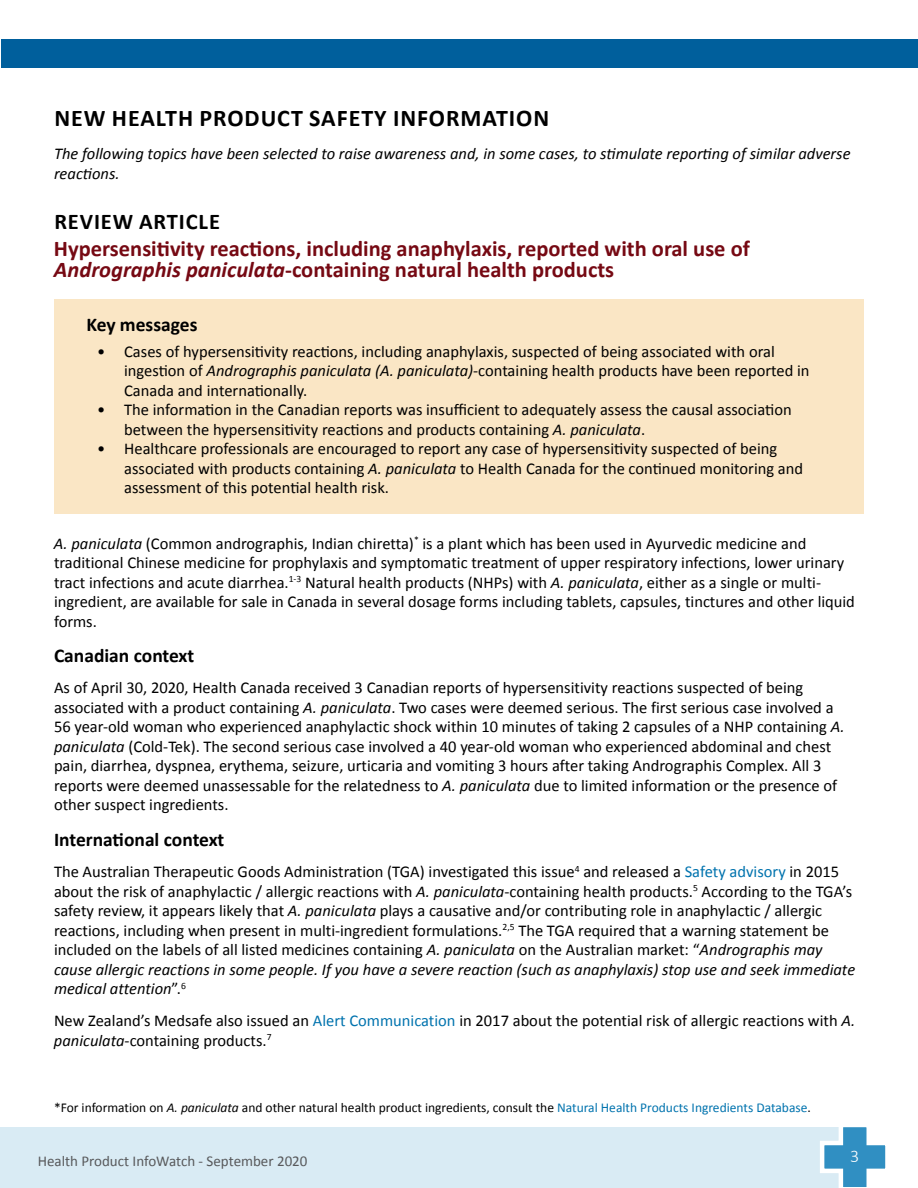
<style>
.page{position:relative;width:918px;height:1188px;background:#fff}
.page>*{position:absolute;margin:0;border:0;box-sizing:border-box;transform-origin:0 0}
.t1{font:700 24px "Calibri";letter-spacing:.04em;color:#000}
.t2{font:700 22.5px/21px "Calibri";color:#760913}
.t3{font:700 22.5px "Calibri";letter-spacing:.04em;color:#000}
.t4{font:700 19.5px "Calibri";color:#000}
.t5{font:300 18px "Calibri";color:#fff}
.t6{font:16.5px/19.5px "Calibri";color:#000}
.t7{font:italic 16.5px/19.5px "Calibri";color:#000}
.t8{font:15px "Calibri";color:#58595b}
.t9{font:13.5px "Calibri";color:#000}
.s1{font-style:italic}
.s2{color:#0073ae}
</style>
<div class="page">
<div style="left:1px;top:1127px;width:854px;height:61px;background:#d9ebf4"></div>
<hr style="left:0;top:1127px;width:1px;height:61px;background:#d9ebf4">
<svg style="left:820px;top:1127px;width:66px;height:61px"></svg>
<div style="left:1px;top:39px;width:917px;height:29px;background:#005f9c"></div>
<div style="left:54px;top:300px;width:810px;height:214px;background:#fae6c5"></div>
<h1 class="t1" style="left:54px;top:103px;width:496px">NEW HEALTH PRODUCT SAFETY INFORMATION</h1>
<p class="t7" style="left:54px;top:143px;width:798px">The following topics have been selected to raise awareness and, in some cases, to stimulate reporting of similar adverse reactions.</p>
<h2 class="t3" style="left:54px;top:207px;width:167px">REVIEW ARTICLE</h2>
<h2 class="t2" style="left:54px;top:238px;width:697px">Hypersensitivity reactions, including anaphylaxis, reported with oral use of<br><span class="s1">Andrographis paniculata</span>-containing natural health products</h2>
<p class="t4" style="left:86px;top:312px;width:113px">Key messages</p>
<p class="t6" style="left:124px;top:342px;width:687px;text-indent:-27px">• Cases of hypersensitivity reactions, including anaphylaxis, suspected of being associated with oral ingestion of <span class="s1">Andrographis paniculata (A. paniculata)</span>-containing health products have been reported in<br>Canada and internationally.</p>
<p class="t6" style="left:124px;top:400px;width:669px;text-indent:-27px">• The information in the Canadian reports was insufficient to adequately assess the causal association between the hypersensitivity reactions and products containing <span class="s1">A. paniculata</span>.</p>
<p class="t6" style="left:124px;top:439px;width:680px;text-indent:-27px">• Healthcare professionals are encouraged to report any case of hypersensitivity suspected of being associated with products containing <span class="s1">A. paniculata</span> to Health Canada for the continued monitoring and assessment of this potential health risk.</p>
<p class="t6" style="left:54px;top:534px;width:803px"><span class="s1">A. paniculata</span> (Common andrographis, Indian chiretta)<sup>*</sup> is a plant which has been used in Ayurvedic medicine and traditional Chinese medicine for prophylaxis and symptomatic treatment of upper respiratory infections, lower urinary tract infections and acute diarrhea.<sup>1-3</sup> Natural health products (NHPs) with <span class="s1">A. paniculata</span>, either as a single or multi&shy;ingredient, are available for sale in Canada in several dosage forms including tablets, capsules, tinctures and other liquid forms.</p>
<p class="t4" style="left:54px;top:643px;width:142px">Canadian context</p>
<p class="t6" style="left:54px;top:678px;width:792px">As of April 30, 2020, Health Canada received 3 Canadian reports of hypersensitivity reactions suspected of being associated with a product containing <span class="s1">A. paniculata</span>. Two cases were deemed serious. The first serious case involved a 56 year-old woman who experienced anaphylactic shock within 10 minutes of taking 2 capsules of a NHP containing <span class="s1">A. paniculata</span> (Cold-Tek). The second serious case involved a 40 year-old woman who experienced abdominal and chest pain, diarrhea, dyspnea, erythema, seizure, urticaria and vomiting 3 hours after taking Andrographis Complex. All 3 reports were deemed unassessable for the relatedness to <span class="s1">A. paniculata</span> due to limited information or the presence of other suspect ingredients.</p>
<p class="t4" style="left:54px;top:827px;width:172px">International context</p>
<p class="t6" style="left:54px;top:862px;width:803px">The Australian Therapeutic Goods Administration (TGA) investigated this issue<sup>4</sup> and released a <span class="s2">Safety advisory</span> in 2015 about the risk of anaphylactic / allergic reactions with <span class="s1">A. paniculata</span>-containing health products.<sup>5</sup> According to the TGA’s safety review, it appears likely that <span class="s1">A. paniculata</span> plays a causative and/or contributing role in anaphylactic / allergic reactions, including when present in multi-ingredient formulations.<sup>2,5</sup> The TGA required that a warning statement be included on the labels of all listed medicines containing <span class="s1">A. paniculata</span> on the Australian market: “<span class="s1">Andrographis may cause allergic reactions in some people. If you have a severe reaction (such as anaphylaxis) stop use and seek immediate medical attention</span>”.<sup>6</sup></p>
<p class="t6" style="left:54px;top:1011px;width:803px">New Zealand’s Medsafe also issued an <span class="s2">Alert Communication</span> in 2017 about the potential risk of allergic reactions with <span class="s1">A. paniculata</span>-containing products.<sup>7</sup></p>
<p class="t9" style="left:54px;top:1099px;width:758px">*For information on <span class="s1">A. paniculata</span> and other natural health product ingredients, consult the <span class="s2">Natural Health Products Ingredients Database</span>.</p>
<p class="t8" style="left:38px;top:1151px;width:271px">Health Product InfoWatch - September 2020</p>
<p class="t5" style="left:850px;top:1145px;width:11px">3</p>
</div>
